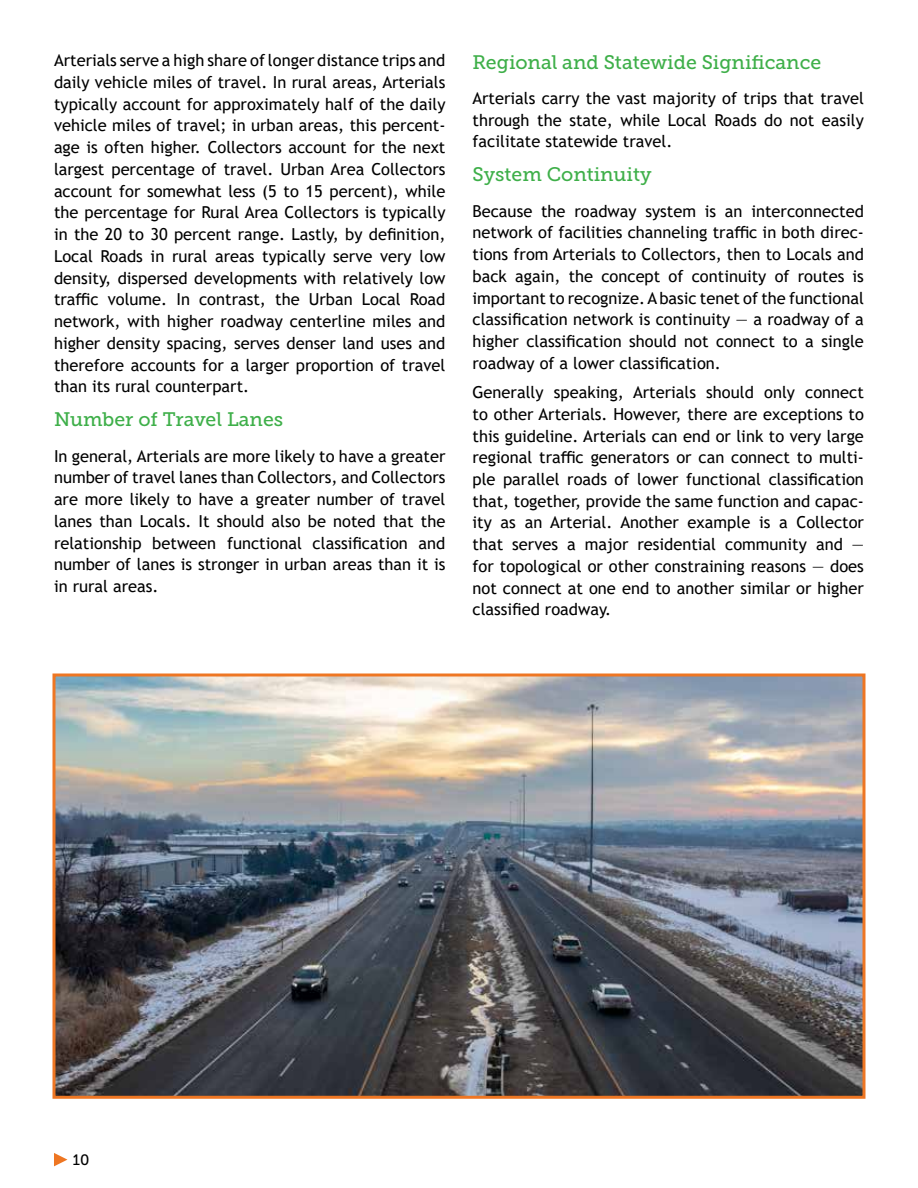
<style>
.page{position:relative;width:918px;height:1188px;background:#fff}
.page>*{position:absolute;margin:0;border:0;box-sizing:border-box;transform-origin:0 0}
.t1{font:19.5px "Museo Slab 500";color:#3eaf49}
.t2{font:16.5px/21.8px "Trebuchet MS";color:#000;text-align:justify}
.t3{font:15px "Museo Slab 500";color:#000}
</style>
<div class="page">
<svg style="left:54px;top:1153px;width:13px;height:13px"></svg>
<img style="left:56px;top:678px;width:806px;height:417px">
<div style="left:52px;top:674px;width:814px;height:425px;border:3px solid #ee7623"></div>
<p class="t2" style="left:54px;top:49px;width:393px">Arterials serve a high share of longer distance trips and daily vehicle miles of travel. In rural areas, Arterials typically account for approximately half of the daily vehicle miles of travel; in urban areas, this percent&shy;age is often higher. Collectors account for the next largest percentage of travel. Urban Area Collectors account for somewhat less (5 to 15 percent), while the percentage for Rural Area Collectors is typically in the 20 to 30 percent range. Lastly, by definition, Local Roads in rural areas typically serve very low density, dispersed developments with relatively low traffic volume. In contrast, the Urban Local Road network, with higher roadway centerline miles and higher density spacing, serves denser land uses and therefore accounts for a larger proportion of travel than its rural counterpart.</p>
<p class="t1" style="left:54px;top:409px;width:231px">Number of Travel Lanes</p>
<p class="t2" style="left:54px;top:445px;width:393px">In general, Arterials are more likely to have a greater number of travel lanes than Collectors, and Collectors are more likely to have a greater number of travel lanes than Locals. It should also be noted that the relationship between functional classification and number of lanes is stronger in urban areas than it is in rural areas.</p>
<p class="t1" style="left:472px;top:51px;width:350px">Regional and Statewide Significance</p>
<p class="t2" style="left:472px;top:87px;width:393px">Arterials carry the vast majority of trips that travel through the state, while Local Roads do not easily facilitate statewide travel.</p>
<p class="t1" style="left:472px;top:164px;width:181px">System Continuity</p>
<p class="t2" style="left:472px;top:200px;width:393px">Because the roadway system is an interconnected network of facilities channeling traffic in both direc&shy;tions from Arterials to Collectors, then to Locals and back again, the concept of continuity of routes is important to recognize. A basic tenet of the functional classification network is continuity — a roadway of a higher classification should not connect to a single roadway of a lower classification.</p>
<p class="t2" style="left:472px;top:381px;width:393px">Generally speaking, Arterials should only connect to other Arterials. However, there are exceptions to this guideline. Arterials can end or link to very large regional traffic generators or can connect to multi&shy;ple parallel roads of lower functional classification that, together, provide the same function and capac&shy;ity as an Arterial. Another example is a Collector that serves a major residential community and — for topological or other constraining reasons — does not connect at one end to another similar or higher classified roadway.</p>
<p class="t3" style="left:73px;top:1152px;width:18px">10</p>
</div>
